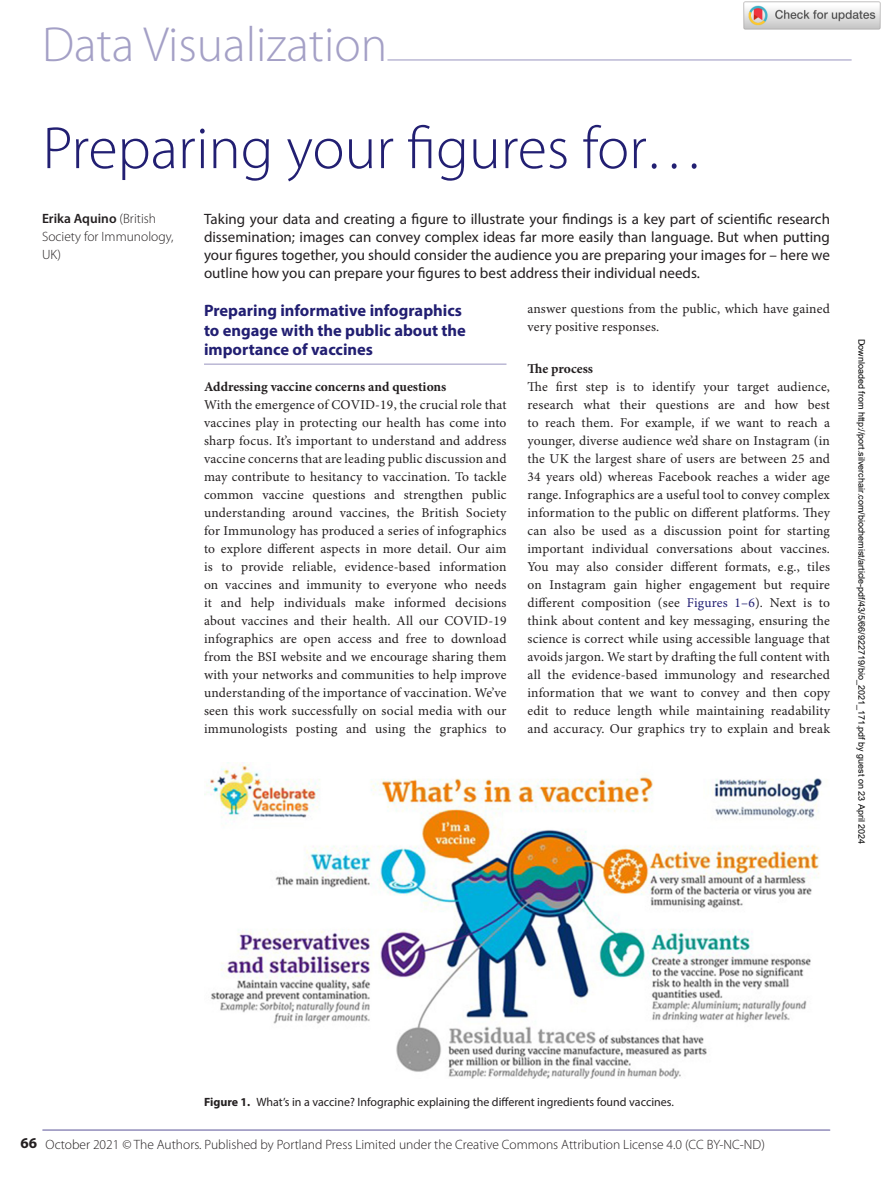
<style>
.page{position:relative;width:893px;height:1183px;background:#fff}
.page>*{position:absolute;margin:0;border:0;box-sizing:border-box;transform-origin:0 0}
.t1{font:300 60px "Myriad Pro";color:#221f72}
.t2{font:300 49.5px "Myriad Pro";color:#a4a0c6}
.t3{font:700 16.5px/19.5px "Myriad Pro";color:#221f72}
.t4{font:15px/18px "Myriad Pro";color:#231f20;text-align:justify}
.t5{font:13.5px/18px "Minion Pro";letter-spacing:.015em;color:#231f20;text-align:justify}
.t6{font:300 13.5px/18px "Myriad Pro";color:#231f20}
.t7{font:700 13.5px "Minion Pro";color:#231f20}
.t8{font:12px "Myriad Pro";color:#231f20}
.t9{font:9px "Arial";color:#000}
.s1{font-weight:600}
.s2{color:#221f72}
.s3{font-weight:700}
.s4{font-weight:700;font-size:15px}
</style>
<div class="page">
<div style="left:43px;top:1129px;width:787px;height:1px;border:1px solid #a4a0c6"></div>
<hr style="left:387px;top:59px;width:465px;height:1px;background:#a4a0c6">
<hr style="left:204px;top:363px;width:302px;height:1px;background:#a4a0c6">
<img style="left:204px;top:762px;width:618px;height:316px">
<img style="left:743px;top:1px;width:138px;height:29px">
<h2 class="t2" style="left:42px;top:14px;width:347px">Data Visualization</h2>
<h1 class="t1" style="left:43px;top:112px;width:663px">Preparing your figures for…</h1>
<p class="t4" style="left:204px;top:210px;width:627px">Taking your data and creating a figure to illustrate your findings is a key part of scientific research dissemination; images can convey complex ideas far more easily than language. But when putting your figures together, you should consider the audience you are preparing your images for – here we outline how you can prepare your figures to best address their individual needs.</p>
<p class="t6" style="left:42px;top:210px;width:133px"><span class="s1">Erika Aquino</span> (British<br>Society for Immunology,<br>UK)</p>
<p class="t3" style="left:204px;top:300px;width:263px">Preparing informative infographics to engage with the public about the importance of vaccines</p>
<p class="t7" style="left:204px;top:377px;width:244px">Addressing vaccine concerns and questions</p>
<p class="t5" style="left:204px;top:396px;width:304px">With the emergence of COVID-19, the crucial role that vaccines play in protecting our health has come into sharp focus. It’s important to understand and address vaccine concerns that are leading public discussion and may contribute to hesitancy to vaccination. To tackle common vaccine questions and strengthen public understanding around vaccines, the British Society for Immunology has produced a series of infographics to explore different aspects in more detail. Our aim is to provide reliable, evidence-based information on vaccines and immunity to everyone who needs it and help individuals make informed decisions about vaccines and their health. All our COVID-19 infographics are open access and free to download from the BSI website and we encourage sharing them with your networks and communities to help improve understanding of the importance of vaccination. We’ve seen this work successfully on social media with our immunologists posting and using the graphics to</p>
<p class="t5" style="left:527px;top:300px;width:304px">answer questions from the public, which have gained very positive responses.</p>
<p class="t7" style="left:527px;top:359px;width:67px">The process</p>
<p class="t5" style="left:527px;top:378px;width:304px">The first step is to identify your target audience, research what their questions are and how best to reach them. For example, if we want to reach a younger, diverse audience we’d share on Instagram (in the UK the largest share of users are between 25 and 34 years old) whereas Facebook reaches a wider age range. Infographics are a useful tool to convey complex information to the public on different platforms. They can also be used as a discussion point for starting important individual conversations about vaccines.<br>You may also consider different formats, e.g., tiles on Instagram gain higher engagement but require different composition (see <span class="s2">Figures 1–6</span>). Next is to think about content and key messaging, ensuring the science is correct while using accessible language that avoids jargon. We start by drafting the full content with all the evidence-based immunology and researched information that we want to convey and then copy edit to reduce length while maintaining readability and accuracy. Our graphics try to explain and break</p>
<p class="t9" style="left:865px;top:339px;width:506px;rotate:90deg">Downloaded from http://port.silverchair.com/biochemist/article-pdf/43/5/66/922719/bio_2021_171.pdf by guest on 23 April 2024</p>
<p class="t8" style="left:204px;top:1093px;width:471px"><span class="s3">Figure 1.</span> What’s in a vaccine? Infographic explaining the different ingredients found vaccines.</p>
<p class="t6" style="left:20px;top:1134px;width:746px"><span class="s4">66</span> October 2021 © The Authors. Published by Portland Press Limited under the Creative Commons Attribution License 4.0 (CC BY-NC-ND)</p>
</div>
